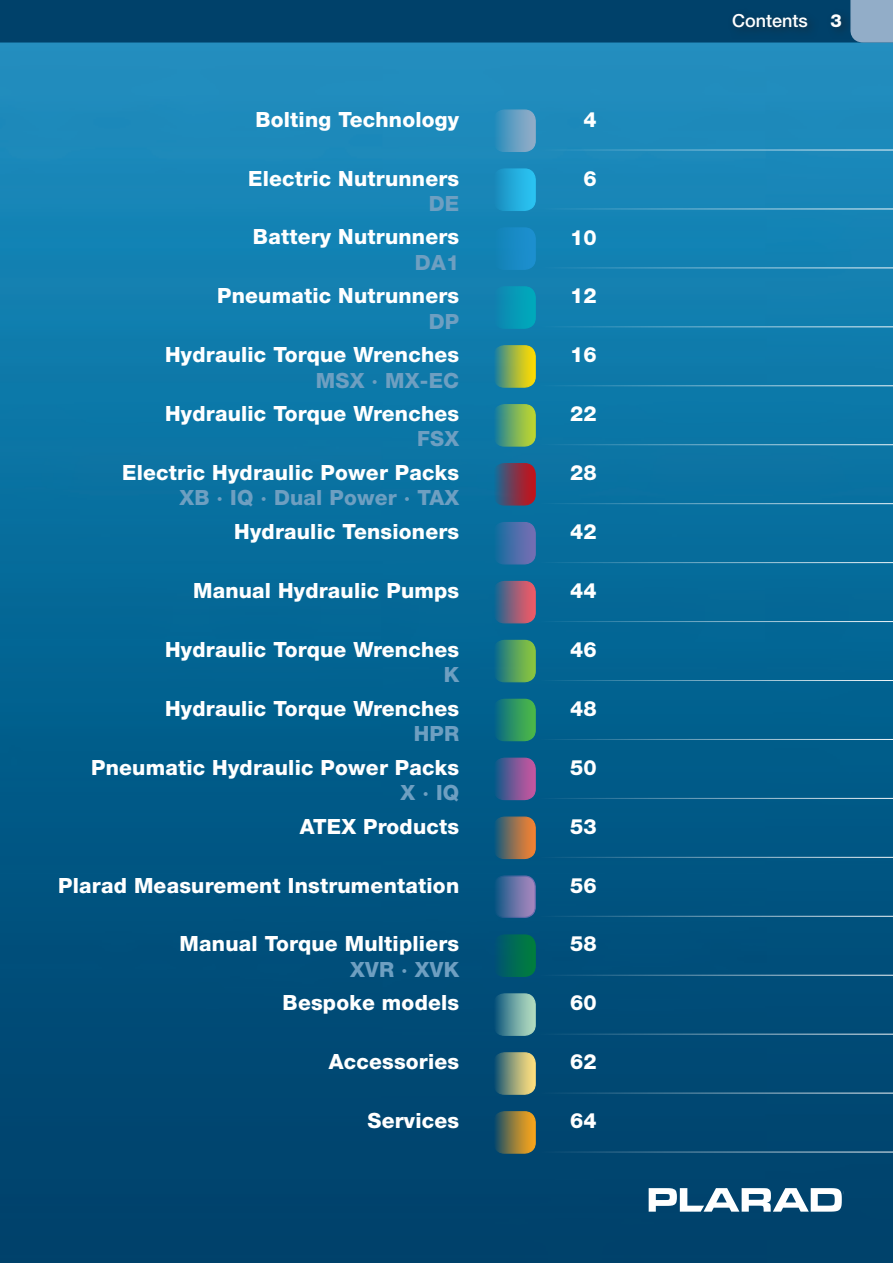
<style>
.page{position:relative;width:893px;height:1263px;background:#fff}
.page>*{position:absolute;margin:0;border:0;box-sizing:border-box;transform-origin:0 0}
.t1{font:800 21px "Helvetica Neue";letter-spacing:.01em;color:#fff}
.t2{font:800 21px "Helvetica Neue";letter-spacing:.01em;color:#6e9fc1}
.t3{font:500 18px "Helvetica Neue";color:#fff}
.t4{font:800 18px "Helvetica Neue";color:#fff}
</style>
<div class="page">
<img style="left:0;top:43px;width:893px;height:1220px">
<svg style="left:0;top:0;width:893px;height:43px;background:#07476f"></svg>
<div style="left:494px;top:110px;width:41px;height:41px;background:linear-gradient(to right,#278dbc,#9bafc8);border-radius:11px"></div>
<div style="left:493px;top:109px;width:43px;height:43px;border:1px solid #92adc8;border-radius:11px"></div>
<div style="left:494px;top:699px;width:41px;height:42px;background:linear-gradient(to right,#066786,#51be42);border-radius:11px"></div>
<div style="left:493px;top:699px;width:43px;height:42px;border:1px solid #4cb848;border-radius:11px"></div>
<div style="left:494px;top:346px;width:41px;height:41px;background:linear-gradient(to right,#24829a,#ffe300);border-radius:11px"></div>
<div style="left:493px;top:345px;width:43px;height:43px;border:1px solid #ffdc01;border-radius:11px"></div>
<div style="left:494px;top:464px;width:41px;height:41px;background:linear-gradient(to right,#1a6894,#d20a0f);border-radius:11px"></div>
<div style="left:493px;top:463px;width:43px;height:42px;border:1px solid #c4121a;border-radius:11px"></div>
<div style="left:494px;top:169px;width:41px;height:41px;background:linear-gradient(to right,#1a8bbc,#2cc9f7);border-radius:11px"></div>
<div style="left:493px;top:168px;width:43px;height:43px;border:1px solid #2bc4f3;border-radius:11px"></div>
<div style="left:494px;top:758px;width:41px;height:41px;background:linear-gradient(to right,#125a8a,#d555a1);border-radius:11px"></div>
<div style="left:493px;top:758px;width:43px;height:42px;border:1px solid #c656a0;border-radius:11px"></div>
<div style="left:494px;top:1112px;width:41px;height:41px;background:linear-gradient(to right,#164e68,#ffac14);border-radius:11px"></div>
<div style="left:493px;top:1111px;width:43px;height:43px;border:1px solid #f9a51b;border-radius:11px"></div>
<div style="left:494px;top:287px;width:41px;height:41px;background:linear-gradient(to right,#1082b0,#00adbc);border-radius:11px"></div>
<div style="left:493px;top:286px;width:43px;height:43px;border:1px solid #00aabc;border-radius:11px"></div>
<div style="left:494px;top:640px;width:41px;height:42px;background:linear-gradient(to right,#0e6d8b,#95cd37);border-radius:11px"></div>
<div style="left:493px;top:640px;width:43px;height:42px;border:1px solid #8bc63e;border-radius:11px"></div>
<div style="left:494px;top:405px;width:41px;height:41px;background:linear-gradient(to right,#1b7f9b,#ccdd26);border-radius:11px"></div>
<div style="left:493px;top:404px;width:43px;height:43px;border:1px solid #bed630;border-radius:11px"></div>
<div style="left:494px;top:522px;width:41px;height:42px;background:linear-gradient(to right,#106d9e,#7d6eb4);border-radius:11px"></div>
<div style="left:493px;top:522px;width:43px;height:42px;border:1px solid #756fb3;border-radius:11px"></div>
<div style="left:494px;top:876px;width:41px;height:41px;background:linear-gradient(to right,#0f5785,#b38ac2);border-radius:11px"></div>
<div style="left:493px;top:875px;width:43px;height:43px;border:1px solid #756fb3;border-radius:11px"></div>
<svg style="left:494px;top:817px;width:41px;height:41px"></svg>
<div style="left:493px;top:816px;width:43px;height:43px;border:1px solid #f48232;border-radius:11px"></div>
<div style="left:494px;top:935px;width:41px;height:41px;background:linear-gradient(to right,#005375,#008137);border-radius:11px"></div>
<div style="left:493px;top:934px;width:43px;height:43px;border:1px solid #007e3d;border-radius:11px"></div>
<svg style="left:494px;top:581px;width:41px;height:42px"></svg>
<div style="left:493px;top:581px;width:43px;height:42px;border:1px solid #f05a67;border-radius:11px"></div>
<div style="left:494px;top:228px;width:41px;height:41px;background:linear-gradient(to right,#1283b5,#1d91d2);border-radius:11px"></div>
<div style="left:493px;top:227px;width:43px;height:43px;border:1px solid #1d90d0;border-radius:11px"></div>
<div style="left:494px;top:994px;width:41px;height:41px;background:linear-gradient(to right,#10587d,#c0e7c5);border-radius:11px"></div>
<div style="left:493px;top:993px;width:43px;height:43px;border:1px solid #b3dcc0;border-radius:11px"></div>
<div style="left:494px;top:1053px;width:41px;height:41px;background:linear-gradient(to right,#175674,#ffeb7f);border-radius:11px"></div>
<div style="left:493px;top:1052px;width:43px;height:43px;border:1px solid #ffe07f;border-radius:11px"></div>
<hr style="left:537px;top:150px;width:356px;height:1px;background:#fff">
<hr style="left:537px;top:209px;width:356px;height:1px;background:#fff">
<hr style="left:537px;top:267px;width:356px;height:1px;background:#fff">
<hr style="left:537px;top:326px;width:356px;height:1px;background:#fff">
<hr style="left:537px;top:385px;width:356px;height:1px;background:#fff">
<hr style="left:537px;top:444px;width:356px;height:1px;background:#fff">
<hr style="left:537px;top:503px;width:356px;height:1px;background:#fff">
<hr style="left:537px;top:562px;width:356px;height:1px;background:#fff">
<hr style="left:537px;top:621px;width:356px;height:1px;background:#fff">
<hr style="left:537px;top:680px;width:356px;height:1px;background:#fff">
<hr style="left:537px;top:739px;width:356px;height:1px;background:#fff">
<hr style="left:537px;top:798px;width:356px;height:1px;background:#fff">
<hr style="left:537px;top:857px;width:356px;height:1px;background:#fff">
<hr style="left:537px;top:916px;width:356px;height:1px;background:#fff">
<hr style="left:537px;top:975px;width:356px;height:1px;background:#fff">
<hr style="left:537px;top:1093px;width:356px;height:1px;background:#fff">
<hr style="left:537px;top:1034px;width:356px;height:1px;background:#fff">
<hr style="left:537px;top:1152px;width:356px;height:1px;background:#fff">
<svg style="left:649px;top:1188px;width:193px;height:24px"></svg>
<div style="left:727px;top:8px;width:126px;height:30px;background:#013f66"></div>
<p class="t3" style="left:732px;top:10px;width:77px">Contents</p>
<p class="t4" style="left:831px;top:10px;width:13px">3</p>
<p class="t1" style="left:255px;top:107px;width:205px">Bolting Technology</p>
<p class="t1" style="left:583px;top:107px;width:15px">4</p>
<p class="t1" style="left:248px;top:166px;width:213px">Electric Nutrunners</p>
<p class="t2" style="left:429px;top:191px;width:32px">DE</p>
<p class="t1" style="left:253px;top:224px;width:208px">Battery Nutrunners</p>
<p class="t2" style="left:415px;top:250px;width:46px">DA1</p>
<p class="t1" style="left:217px;top:283px;width:244px">Pneumatic Nutrunners</p>
<p class="t2" style="left:429px;top:309px;width:32px">DP</p>
<p class="t1" style="left:165px;top:342px;width:296px">Hydraulic Torque Wrenches</p>
<p class="t2" style="left:316px;top:367px;width:145px">MSX · MX-EC</p>
<p class="t1" style="left:165px;top:401px;width:296px">Hydraulic Torque Wrenches</p>
<p class="t2" style="left:417px;top:426px;width:44px">FSX</p>
<p class="t1" style="left:122px;top:460px;width:339px">Electric Hydraulic Power Packs</p>
<p class="t2" style="left:179px;top:485px;width:281px">XB · IQ · Dual Power · TAX</p>
<p class="t1" style="left:234px;top:519px;width:226px">Hydraulic Tensioners</p>
<p class="t1" style="left:583px;top:166px;width:15px">6</p>
<p class="t1" style="left:570px;top:224px;width:28px">10</p>
<p class="t1" style="left:570px;top:283px;width:28px">12</p>
<p class="t1" style="left:570px;top:342px;width:28px">16</p>
<p class="t1" style="left:570px;top:401px;width:28px">22</p>
<p class="t1" style="left:570px;top:460px;width:28px">28</p>
<p class="t1" style="left:570px;top:519px;width:28px">42</p>
<p class="t1" style="left:193px;top:578px;width:268px">Manual Hydraulic Pumps</p>
<p class="t1" style="left:570px;top:578px;width:28px">44</p>
<p class="t1" style="left:165px;top:637px;width:296px">Hydraulic Torque Wrenches</p>
<p class="t2" style="left:444px;top:662px;width:17px">K</p>
<p class="t1" style="left:165px;top:696px;width:296px">Hydraulic Torque Wrenches</p>
<p class="t2" style="left:414px;top:721px;width:47px">HPR</p>
<p class="t1" style="left:91px;top:755px;width:370px">Pneumatic Hydraulic Power Packs</p>
<p class="t2" style="left:401px;top:780px;width:60px">X · IQ</p>
<p class="t1" style="left:300px;top:814px;width:161px">ATEX Products</p>
<p class="t1" style="left:570px;top:637px;width:28px">46</p>
<p class="t1" style="left:570px;top:696px;width:28px">48</p>
<p class="t1" style="left:570px;top:755px;width:28px">50</p>
<p class="t1" style="left:570px;top:814px;width:28px">53</p>
<p class="t1" style="left:58px;top:872px;width:402px">Plarad Measurement Instrumentation</p>
<p class="t1" style="left:570px;top:872px;width:28px">56</p>
<p class="t1" style="left:180px;top:931px;width:281px">Manual Torque Multipliers</p>
<p class="t2" style="left:350px;top:957px;width:111px">XVR · XVK</p>
<p class="t1" style="left:283px;top:990px;width:178px">Bespoke models</p>
<p class="t1" style="left:570px;top:931px;width:28px">58</p>
<p class="t1" style="left:570px;top:990px;width:28px">60</p>
<p class="t1" style="left:329px;top:1049px;width:132px">Accessories</p>
<p class="t1" style="left:570px;top:1049px;width:28px">62</p>
<p class="t1" style="left:368px;top:1108px;width:93px">Services</p>
<p class="t1" style="left:570px;top:1108px;width:28px">64</p>
</div>
